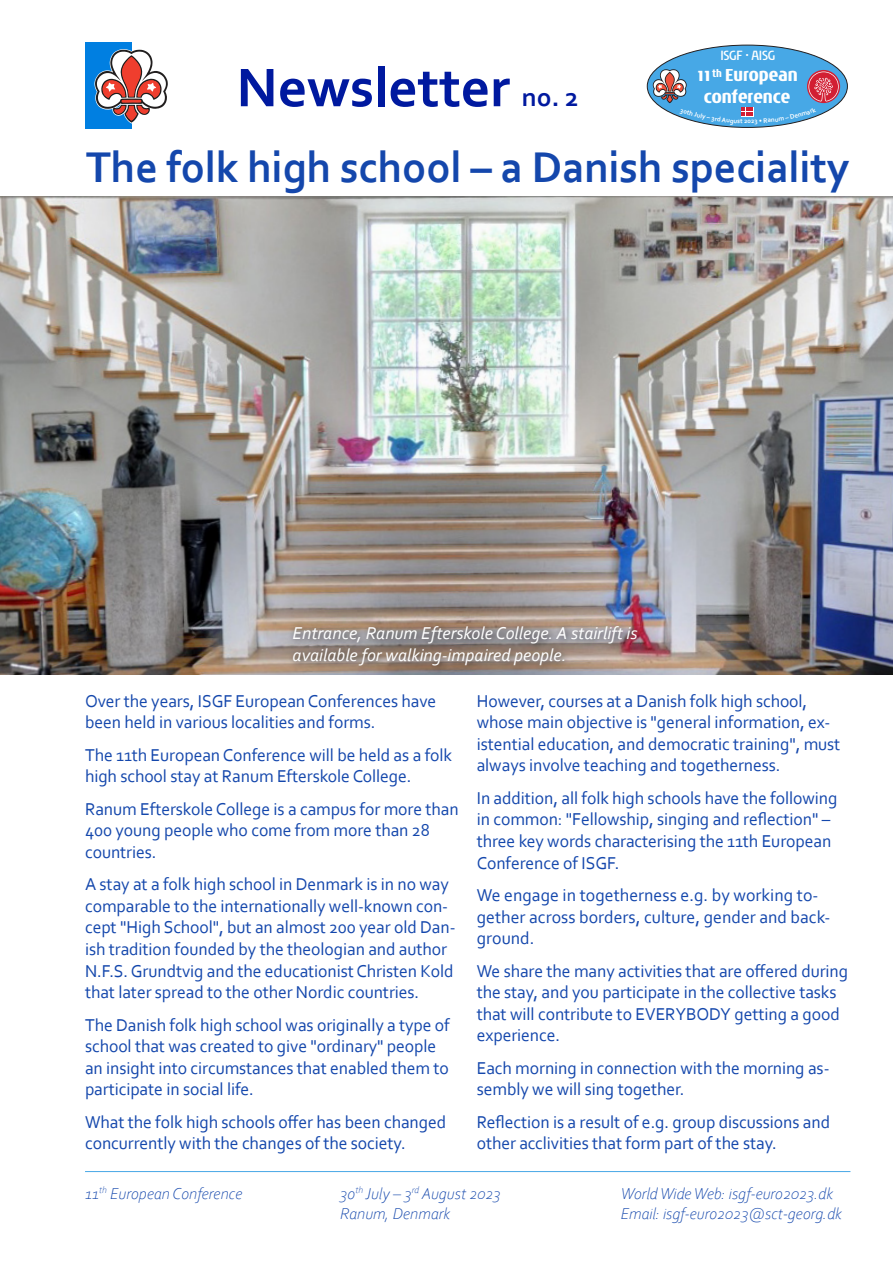
<style>
.page{position:relative;width:893px;height:1263px;background:#fff}
.page>*{position:absolute;margin:0;border:0;box-sizing:border-box;transform-origin:0 0}
.t1{font:700 57px "Corbel";color:#00199f}
.t2{font:700 45px "Corbel";letter-spacing:-.005em;color:#1447ac}
.t3{font:18px/21.6px "Corbel";letter-spacing:-.005em;color:#1447ac}
.Billedtekst{font:italic 18px/22px "Corbel";color:#fff}
.t4{font:700 condensed 17.7px/21.8px "Noa LT Pro";color:#fff;text-align:center}
.t5{font:italic 300 16.5px/19.8px "Corbel";color:#1447ac}
.t6{font:condensed 13.65px "Noa LT Pro";letter-spacing:-.02em;color:#fff}
.t7{font:700 6.9px "Corbel";color:#fff}
.s1{font-size:27px}
</style>
<div class="page">
<div style="left:85px;top:43px;width:46px;height:86px;background:#007fe1"></div>
<svg style="left:94px;top:48px;width:74px;height:75px"></svg>
<div style="left:647px;top:45px;width:200px;height:82px;background:#47a8e6;border-radius:50%"></div>
<hr style="left:85px;top:1171px;width:765px;height:1px;background:#47a8e6">
<img style="left:0;top:196px;width:893px;height:478px">
<svg style="left:287px;top:620px;width:359px;height:54px"></svg>
<svg style="left:653px;top:69px;width:186px;height:56px"></svg>
<h1 class="t1" style="left:236px;top:52px;width:344px">Newsletter <span class="s1">no. 2</span></h1>
<p class="t6" style="left:720px;top:45px;width:57px">ISGF • AISG</p>
<p class="t4" style="left:696px;top:63px;width:103px">11<sup>th</sup> European conference</p>
<p class="t7" style="left:747px;top:117px;width:5px">0</p>
<p class="t2" style="left:86px;top:139px;width:765px">The folk high school – a Danish speciality</p>
<p class="Billedtekst" style="left:293px;top:622px;width:346px">Entrance, Ranum Efterskole College. A stairlift is available for walking-impaired people.</p>
<p class="t3" style="left:85px;top:689px;width:353px">Over the years, ISGF European Conferences have been held in various localities and forms.</p>
<p class="t3" style="left:85px;top:743px;width:369px">The 11th European Conference will be held as a folk high school stay at Ranum Efterskole College.</p>
<p class="t3" style="left:85px;top:797px;width:375px">Ranum Efterskole College is a campus for more than<br>400 young people who come from more than 28 countries.</p>
<p class="t3" style="left:85px;top:873px;width:372px">A stay at a folk high school in Denmark is in no way comparable to the internationally well-known con&shy;cept "High School", but an almost 200 year old Dan&shy;ish tradition founded by the theologian and author N.F.S. Grundtvig and the educationist Christen Kold that later spread to the other Nordic countries.</p>
<p class="t3" style="left:85px;top:1013px;width:366px">The Danish folk high school was originally a type of school that was created to give "ordinary" people an insight into circumstances that enabled them to participate in social life.</p>
<p class="t3" style="left:85px;top:1110px;width:363px">What the folk high schools offer has been changed concurrently with the changes of the society.</p>
<p class="t3" style="left:477px;top:689px;width:365px">However, courses at a Danish folk high school, whose main objective is "general information, ex&shy;istential education, and democratic training", must always involve teaching and togetherness.</p>
<p class="t3" style="left:477px;top:786px;width:362px">In addition, all folk high schools have the following in common: "Fellowship, singing and reflection" – three key words characterising the 11th European Conference of ISGF.</p>
<p class="t3" style="left:477px;top:884px;width:355px">We engage in togetherness e.g. by working to&shy;gether across borders, culture, gender and back&shy;ground.</p>
<p class="t3" style="left:477px;top:959px;width:373px">We share the many activities that are offered during the stay, and you participate in the collective tasks that will contribute to EVERYBODY getting a good experience.</p>
<p class="t3" style="left:477px;top:1056px;width:354px">Each morning in connection with the morning as&shy;sembly we will sing together.</p>
<p class="t3" style="left:477px;top:1110px;width:355px">Reflection is a result of e.g. group discussions and other acclivities that form part of the stay.</p>
<p class="t5" style="left:85px;top:1183px;width:159px">11<sup>th</sup> European Conference</p>
<p class="t5" style="left:340px;top:1183px;width:162px">3o<sup>th</sup> July – 3<sup>rd</sup> August 2023<br>Ranum, Denmark</p>
<p class="t5" style="left:621px;top:1183px;width:222px">World Wide Web: isgf-euro2023.dk<br>Email: isgf-euro2023@sct-georg.dk</p>
</div>
